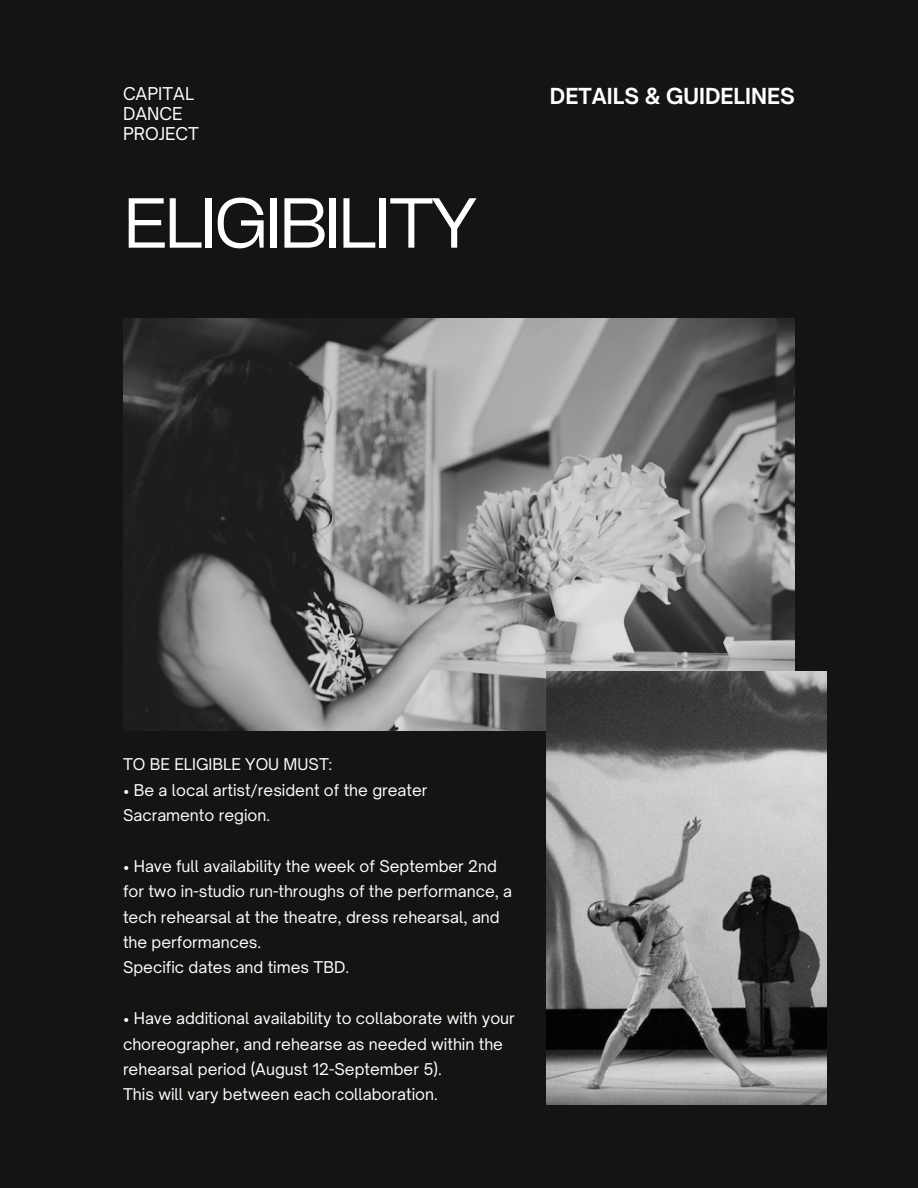
<style>
.page{position:relative;width:918px;height:1188px;background:#141412}
.page>*{position:absolute;margin:0;border:0;box-sizing:border-box;transform-origin:0 0}
.t1{font:67.8px "Cy Grotesk Key";letter-spacing:-.05em;color:#fff}
.t2{font:700 21.15px "Open Sauce One";color:#fff}
.t3{font:16.95px/20.1px "Open Sauce One";color:#fff}
.t4{font:15.45px/25.3px "Open Sauce One";color:#fff}
</style>
<div class="page">
<img style="left:123px;top:319px;width:672px;height:411px">
<img style="left:546px;top:671px;width:281px;height:433px">
<p class="t3" style="left:123px;top:83px;width:78px">CAPITAL<br>DANCE<br>PROJECT</p>
<p class="t2" style="left:550px;top:83px;width:247px">DETAILS &amp; GUIDELINES</p>
<h3 class="t1" style="left:123px;top:180px;width:356px">ELIGIBILITY</h3>
<h2 class="t4" style="left:123px;top:752px;width:211px">TO BE ELIGIBLE YOU MUST:</h2>
<h1 class="t4" style="left:123px;top:777px;width:306px">• Be a local artist/resident of the greater<br>Sacramento region.</h1>
<p class="t4" style="left:123px;top:853px;width:391px">• Have full availability the week of September 2nd for two in-studio run-throughs of the performance, a tech rehearsal at the theatre, dress rehearsal, and the performances.</p>
<p class="t4" style="left:123px;top:955px;width:228px">Specific dates and times TBD.</p>
<p class="t4" style="left:123px;top:1006px;width:393px">• Have additional availability to collaborate with your choreographer, and rehearse as needed within the rehearsal period (August 12-September 5).</p>
<p class="t4" style="left:123px;top:1082px;width:316px">This will vary between each collaboration.</p>
</div>
